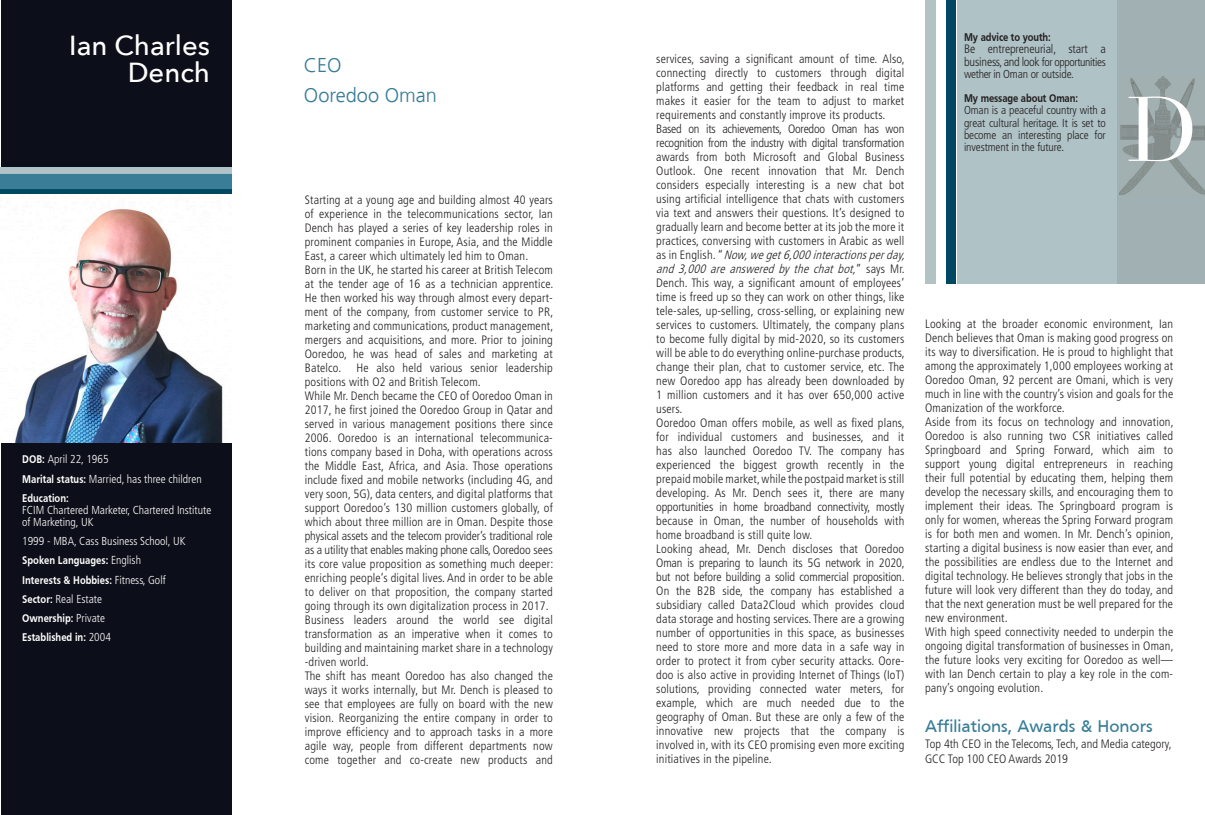
<style>
.page{position:relative;width:1205px;height:815px;background:#fff}
.page>*{position:absolute;margin:0;border:0;box-sizing:border-box;transform-origin:0 0}
.Paragraphe_std_blanc{font:90px "Didot";color:#fff}
.Paragraphe_std_blanc-2{font:500 27.5px/27.5px "Avenir Next";color:#fff;text-align:right}
.TITRE{font:300 20px "Frutiger";color:#367c96}
.AFFILIATION{font:17.5px "Frutiger";color:#367c96}
.t1{font:300 condensed 12.25px/14px "Frutiger LT Std";letter-spacing:.015em;color:#231f20;text-align:justify}
.t2{font:300 condensed 12.25px/12.5px "Frutiger LT Std";letter-spacing:-.01em;color:#231f20}
.Paragraphe_std_blanc-3{font:300 condensed 11.5px/19.2px "Frutiger LT Std";color:#fff}
.t3{font:300 condensed 11.5px/12.1px "Frutiger LT Std";letter-spacing:-.01em;color:#231f20;text-align:justify}
.t4{font:700 11.5px "Frutiger Cnd";letter-spacing:-.01em;color:#231f20}
.s1{font-family:"Frutiger Cnd";font-weight:700;font-stretch:normal}
.s2{font-style:italic}
.s3{font-size:11.5px}
</style>
<div class="page">
<div style="left:1116px;top:0;width:89px;height:283px;background:#a1b0b2"></div>
<div style="left:957px;top:0;width:159px;height:283px;background:#afc2c6"></div>
<div style="left:925px;top:0;width:11px;height:283px;background:#b1c3c5"></div>
<div style="left:946px;top:0;width:10px;height:283px;background:#004761"></div>
<div style="left:1px;top:443px;width:230px;height:372px;background:#0c0f19"></div>
<div style="left:1px;top:0;width:230px;height:177px;background:#0c0f19"></div>
<img style="left:1px;top:168px;width:230px;height:275px">
<img style="left:1119px;top:76px;width:86px;height:119px">
<p class="Paragraphe_std_blanc-2" style="left:69px;top:30px;width:142px">Ian Charles<br>Dench</p>
<p class="Paragraphe_std_blanc-3" style="left:22px;top:450px;width:181px"><span class="s1">DOB:</span> April 22, 1965<br><span class="s1">Marital status:</span> Married, has three children<br><span class="s1">Education:</span></p>
<p class="Paragraphe_std_blanc-3" style="left:22px;top:504px;width:191px;line-height:12.2px">FCIM Chartered Marketer, Chartered Institute of Marketing, UK</p>
<p class="Paragraphe_std_blanc-3" style="left:22px;top:532px;width:165px">1999 - MBA, Cass Business School, UK<br><span class="s1">Spoken Languages:</span> English<br><span class="s1">Interests &amp; Hobbies:</span> Fitness, Golf<br><span class="s1">Sector:</span> Real Estate<br><span class="s1">Ownership:</span> Private<br><span class="s1">Established in:</span> 2004</p>
<p class="TITRE" style="left:304px;top:53px;width:39px">CEO</p>
<p class="TITRE" style="left:304px;top:83px;width:135px">Ooredoo Oman</p>
<p class="t1" style="left:305px;top:193px;width:250px">Starting at a young age and building almost 40 years of experience in the telecommunications sector, Ian Dench has played a series of key leadership roles in prominent companies in Europe, Asia, and the Middle East, a career which ultimately led him to Oman.</p>
<p class="t1" style="left:305px;top:263px;width:250px">Born in the UK, he started his career at British Telecom at the tender age of 16 as a technician apprentice.<br>He then worked his way through almost every depart&shy;ment of the company, from customer service to PR, marketing and communications, product management, mergers and acquisitions, and more. Prior to joining Ooredoo, he was head of sales and marketing at Batelco. He also held various senior leadership positions with O2 and British Telecom.</p>
<p class="t1" style="left:305px;top:389px;width:250px">While Mr. Dench became the CEO of Ooredoo Oman in 2017, he first joined the Ooredoo Group in Qatar and served in various management positions there since 2006. Ooredoo is an international telecommunica&shy;tions company based in Doha, with operations across the Middle East, Africa, and Asia. Those operations include fixed and mobile networks (including 4G, and very soon, 5G), data centers, and digital platforms that support Ooredoo’s 130 million customers globally, of which about three million are in Oman. Despite those physical assets and the telecom provider’s traditional role as a utility that enables making phone calls, Ooredoo sees its core value proposition as something much deeper: enriching people’s digital lives. And in order to be able to deliver on that proposition, the company started going through its own digitalization process in 2017.</p>
<p class="t1" style="left:305px;top:613px;width:250px">Business leaders around the world see digital transformation as an imperative when it comes to building and maintaining market share in a technology -driven world.</p>
<p class="t1" style="left:305px;top:669px;width:250px">The shift has meant Ooredoo has also changed the ways it works internally, but Mr. Dench is pleased to see that employees are fully on board with the new vision. Reorganizing the entire company in order to improve efficiency and to approach tasks in a more agile way, people from different departments now come together and co-create new products and</p>
<p class="t1" style="left:656px;top:52px;width:250px">services, saving a significant amount of time. Also, connecting directly to customers through digital platforms and getting their feedback in real time makes it easier for the team to adjust to market requirements and constantly improve its products.</p>
<p class="t1" style="left:656px;top:122px;width:254px;text-align:left">Based on its achievements, Ooredoo Oman has won recognition from the industry with digital transformation awards from both Microsoft and Global Business Outlook. One recent innovation that Mr. Dench considers especially interesting is a new chat bot using artificial intelligence that chats with customers via text and answers their questions. It’s designed to gradually learn and become better at its job the more it practices, conversing with customers in Arabic as well a s i n E n g l i s h . “ <span class="s2">Now,weget6,000interactionsperday, and 3,000 are answered by the chat bot,</span>” s a y s M r .<br>Dench. This way, a significant amount of employees’ time is freed up so they can work on other things, like tele-sales, up-selling, cross-selling, or explaining new services to customers. Ultimately, the company plans to become fully digital by mid-2020, so its customers will be able to do everything online-purchase products, change their plan, chat to customer service, etc. The new Ooredoo app has already been downloaded by 1 million customers and it has over 650,000 active users.</p>
<p class="t1" style="left:656px;top:416px;width:250px">Ooredoo Oman offers mobile, as well as fixed plans, for individual customers and businesses, and it has also launched Ooredoo TV. The company has experienced the biggest growth recently in the prepaid mobile market, while the postpaid market is still developing. As Mr. Dench sees it, there are many opportunities in home broadband connectivity, mostly because in Oman, the number of households with home broadband is still quite low.</p>
<p class="t1" style="left:656px;top:542px;width:250px">Looking ahead, Mr. Dench discloses that Ooredoo Oman is preparing to launch its 5G network in 2020, but not before building a solid commercial proposition.<br>On the B2B side, the company has established a subsidiary called Data2Cloud which provides cloud data storage and hosting services. There are a growing number of opportunities in this space, as businesses need to store more and more data in a safe way in order to protect it from cyber security attacks. Oore&shy;doo is also active in providing Internet of Things (IoT) solutions, providing connected water meters, for example, which are much needed due to the geography of Oman. But these are only a few of the innovative new projects that the company is involved in, with its CEO promising even more exciting initiatives in the pipeline.</p>
<p class="t4" style="left:964px;top:30px;width:88px">My advice to youth:</p>
<p class="t2" style="left:964px;top:43px;width:143px">Be entrepreneurial, start a business, and look <span class="s3">for opportunities</span></p>
<p class="t3" style="left:964px;top:68px;width:111px">wether in Oman or outside.</p>
<p class="t4" style="left:964px;top:92px;width:115px">My message about Oman:</p>
<p class="t3" style="left:964px;top:104px;width:143px">Oman is a peaceful country with a great cultural heritage. It is set to become an interesting place for investment in the future.</p>
<p class="Paragraphe_std_blanc" style="left:1126px;top:76px;width:75px">D</p>
<p class="t1" style="left:925px;top:317px;width:250px">Looking at the broader economic environment, Ian Dench believes that Oman is making good progress on its way to diversification. He is proud to highlight that among the approximately 1,000 employees working at Ooredoo Oman, 92 percent are Omani, which is very much in line with the country’s vision and goals for the Omanization of the workforce.</p>
<p class="t1" style="left:925px;top:415px;width:250px">Aside from its focus on technology and innovation, Ooredoo is also running two CSR initiatives called Springboard and Spring Forward, which aim to support young digital entrepreneurs in reaching their full potential by educating them, helping them develop the necessary skills, and encouraging them to implement their ideas. The Springboard program is only for women, whereas the Spring Forward program is for both men and women. In Mr. Dench’s opinion, starting a digital business is now easier than ever, and the possibilities are endless due to the Internet and digital technology. He believes strongly that jobs in the future will look very different than they do today, and that the next generation must be well prepared for the new environment.</p>
<p class="t1" style="left:925px;top:625px;width:250px">With high speed connectivity needed to underpin the ongoing digital transformation of businesses in Oman, the future looks very exciting for Ooredoo as well— with Ian Dench certain to play a key role in the com&shy;pany’s ongoing evolution.</p>
<p class="AFFILIATION" style="left:925px;top:716px;width:229px">Affiliations, Awards &amp; Honors</p>
<p class="t1" style="left:925px;top:736px;width:248px;line-height:15px">Top 4th CEO in the Telecoms, Tech, and Media category,<br>GCC Top 100 CEO Awards 2019</p>
</div>
